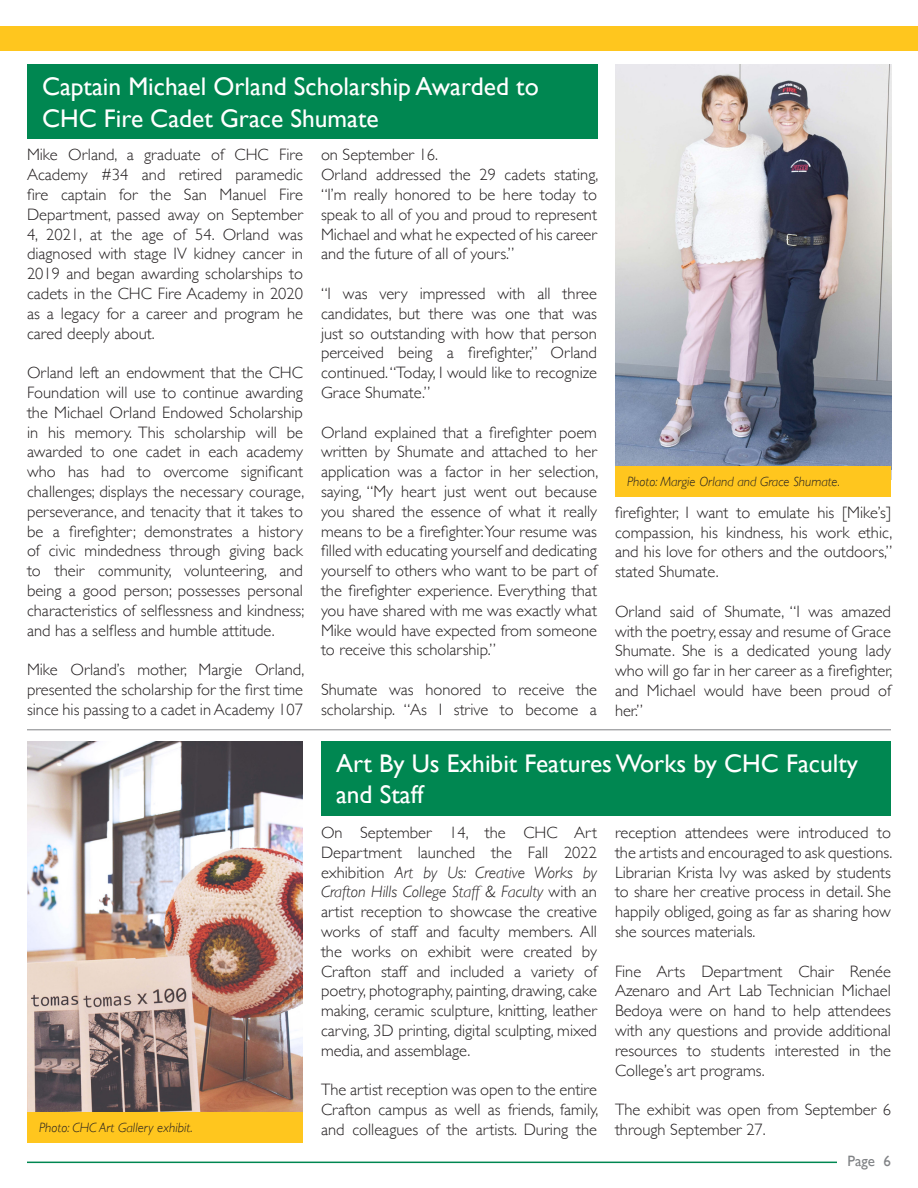
<style>
.page{position:relative;width:918px;height:1188px;background:#fff}
.page>*{position:absolute;margin:0;border:0;box-sizing:border-box;transform-origin:0 0}
.t1{font:25.5px/31.5px "Gill Sans";color:#fff}
.t2{font:300 16.5px/19.8px "Gill Sans";color:#231f20;text-align:justify}
.t3{font:15px "Gill Sans";color:#808285}
.t4{font:italic 300 13.5px "Gill Sans";color:#231f20}
.s1{font-style:italic}
</style>
<div class="page">
<img style="left:615px;top:65px;width:276px;height:401px">
<hr style="left:27px;top:729px;width:864px;height:1px;background:#808285">
<img style="left:27px;top:741px;width:276px;height:371px">
<div style="left:0;top:27px;width:918px;height:24px;background:#ffc61e"></div>
<hr style="left:27px;top:1162px;width:810px;height:1px;background:#008751">
<div style="left:321px;top:741px;width:570px;height:74px;background:#008751"></div>
<div style="left:27px;top:1112px;width:276px;height:31px;background:#ffc61e"></div>
<div style="left:615px;top:466px;width:276px;height:31px;background:#ffc61e"></div>
<div style="left:27px;top:65px;width:570px;height:74px;background:#008751"></div>
<p class="t1" style="left:42px;top:71px;width:498px">Captain Michael Orland Scholarship Awarded to<br>CHC Fire Cadet Grace Shumate</p>
<p class="t2" style="left:27px;top:144px;width:278px">Mike Orland, a graduate of CHC Fire Academy #34 and retired paramedic fire captain for the San Manuel Fire Department, passed away on September 4, 2021, at the age of 54. Orland was diagnosed with stage IV kidney cancer in 2019 and began awarding scholarships to cadets in the CHC Fire Academy in 2020 as a legacy for a career and program he cared deeply about.</p>
<p class="t2" style="left:27px;top:362px;width:279px">Orland left an endowment that the CHC Foundation will use to continue awarding the Michael Orland Endowed Scholarship in his memory. This scholarship will be awarded to one cadet in each academy who has had to overcome significant challenges; displays the necessary courage, perseverance, and tenacity that it takes to be a firefighter; demonstrates a history of civic mindedness through giving back to their community, volunteering, and being a good person; possesses personal characteristics of selflessness and kindness; and has a selfless and humble attitude.</p>
<p class="t2" style="left:27px;top:659px;width:279px">Mike Orland’s mother, Margie Orland, presented the scholarship for the first time since his passing to a cadet in Academy 107</p>
<p class="t2" style="left:321px;top:144px;width:119px">on September 16.</p>
<p class="t2" style="left:321px;top:164px;width:279px">Orland addressed the 29 cadets stating, “I’m really honored to be here today to speak to all of you and proud to represent Michael and what he expected of his career and the future of all of yours.”</p>
<p class="t2" style="left:321px;top:283px;width:278px">“I was very impressed with all three candidates, but there was one that was just so outstanding with how that person perceived being a firefighter,” Orland continued. “Today, I would like to recognize Grace Shumate.”</p>
<p class="t2" style="left:321px;top:422px;width:279px">Orland explained that a firefighter poem written by Shumate and attached to her application was a factor in her selection, saying, “My heart just went out because you shared the essence of what it really means to be a firefighter. Your resume was filled with educating yourself and dedicating yourself to others who want to be part of the firefighter experience. Everything that you have shared with me was exactly what Mike would have expected from someone to receive this scholarship.”</p>
<p class="t2" style="left:321px;top:679px;width:278px">Shumate was honored to receive the scholarship. “As I strive to become a</p>
<p class="t4" style="left:627px;top:474px;width:215px">Photo: Margie Orland and Grace Shumate.</p>
<p class="t2" style="left:615px;top:502px;width:279px">firefighter, I want to emulate his [Mike’s] compassion, his kindness, his work ethic, and his love for others and the outdoors,” stated Shumate.</p>
<p class="t2" style="left:615px;top:601px;width:279px">Orland said of Shumate, “I was amazed with the poetry, essay and resume of Grace Shumate. She is a dedicated young lady who will go far in her career as a firefighter, and Michael would have been proud of her.”</p>
<p class="t4" style="left:39px;top:1120px;width:155px">Photo: CHC Art Gallery exhibit.</p>
<p class="t1" style="left:336px;top:747px;width:524px">Art By Us Exhibit Features Works by CHC Faculty and Staff</p>
<p class="t2" style="left:321px;top:822px;width:278px">On September 14, the CHC Art Department launched the Fall 2022 exhibition <span class="s1">Art by Us: Creative Works by Crafton Hills College Staff &amp; Faculty</span> with an artist reception to showcase the creative works of staff and faculty members. All the works on exhibit were created by Crafton staff and included a variety of poetry, photography, painting, drawing, cake making, ceramic sculpture, knitting, leather carving, 3D printing, digital sculpting, mixed media, and assemblage.</p>
<p class="t2" style="left:321px;top:1079px;width:279px">The artist reception was open to the entire Crafton campus as well as friends, family, and colleagues of the artists. During the</p>
<p class="t2" style="left:615px;top:822px;width:279px">reception attendees were introduced to the artists and encouraged to ask questions.<br>Librarian Krista Ivy was asked by students to share her creative process in detail. She happily obliged, going as far as sharing how she sources materials.</p>
<p class="t2" style="left:615px;top:960px;width:278px">Fine Arts Department Chair Renée Azenaro and Art Lab Technician Michael Bedoya were on hand to help attendees with any questions and provide additional resources to students interested in the College’s art programs.</p>
<p class="t2" style="left:615px;top:1099px;width:278px">The exhibit was open from September 6 through September 27.</p>
<p class="t3" style="left:848px;top:1152px;width:45px">Page 6</p>
</div>
